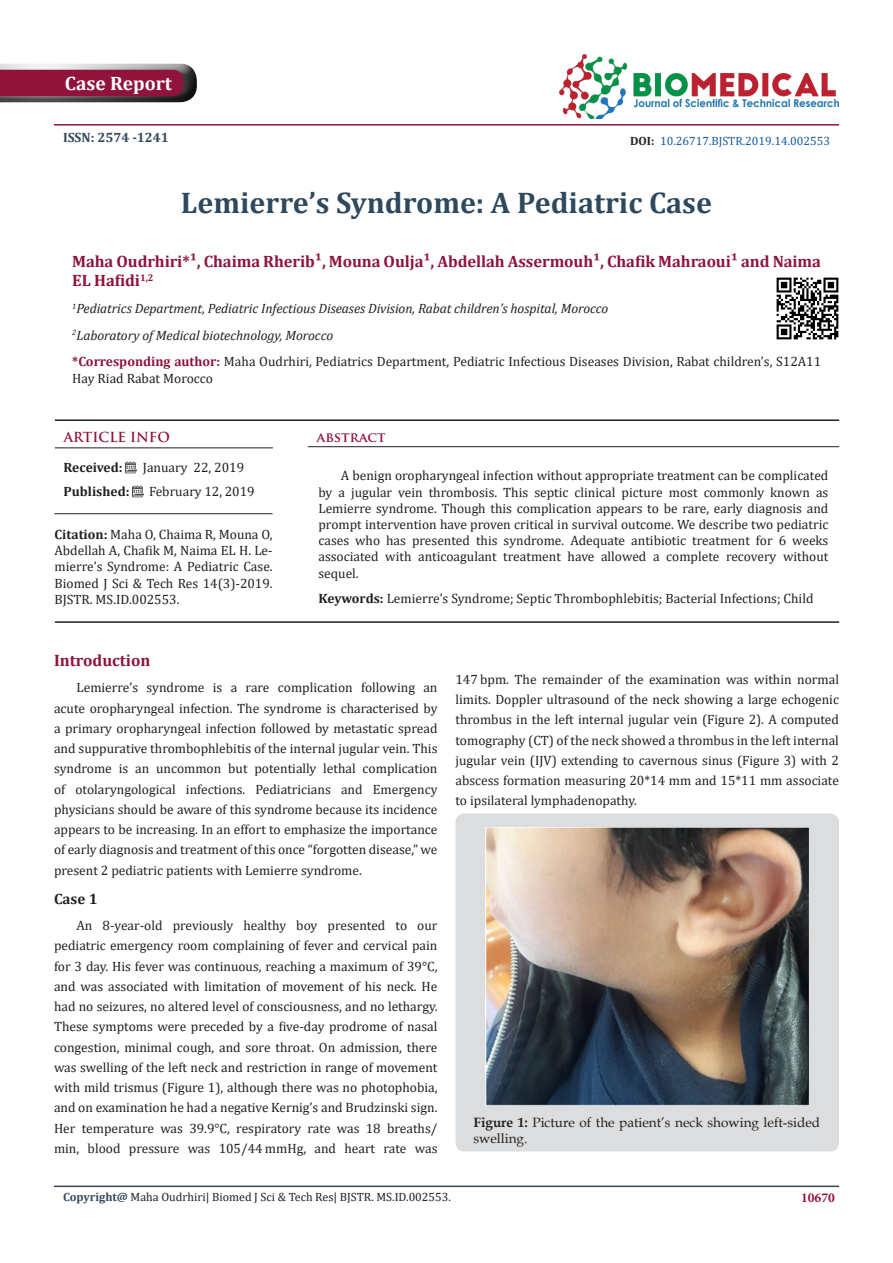
<style>
.page{position:relative;width:893px;height:1263px;background:#fff}
.page>*{position:absolute;margin:0;border:0;box-sizing:border-box;transform-origin:0 0}
.t1{font:700 30px "Cambria";color:#2e495e}
.t2{font:700 19.5px "Cambria";color:#fff}
.t3{font:700 16.5px/19.8px "Cambria";letter-spacing:-.005em;color:#8f133a}
.t4{font:700 15px "Cambria";color:#231f20}
.t5{font:13.5px/20.2px "Cambria";color:#231f20;text-align:justify}
.t6{font:italic 13.5px "Cambria";letter-spacing:-.005em;color:#231f20}
.t7{font:13.5px/16.2px "Book Antiqua";color:#231f20}
.t8{font:700 13.5px "Cambria";color:#231f20}
.t9{font:700 13.5px "Trajan Pro";color:#8f133a}
.t10{font:700 13.5px "Cambria";color:#34495e}
.t11{font:700 13.5px "Minion Pro";color:#8f133a}
.t12{font:12px "Cambria";color:#231f20}
.t13{font:12px "Cambria";color:#175d9e}
.s1{font-weight:700;color:#231f20}
.s2{font-weight:700;color:#8f133a}
.s3{font-weight:700}
.s4{font-weight:700;color:#34495e}
</style>
<div class="page">
<hr style="left:54px;top:1185px;width:785px;height:2px;background:#34495e">
<div style="left:0;top:66px;width:197px;height:39px;background:#231f20;opacity:.75"></div>
<svg style="left:0;top:63px;width:197px;height:39px;background:#8c3e57"></svg>
<img style="left:559px;top:54px;width:280px;height:64px">
<hr style="left:54px;top:124px;width:785px;height:2px;background:#8f133a">
<hr style="left:55px;top:621px;width:784px;height:2px;background:#231f20">
<svg style="left:125px;top:462px;width:12px;height:11px"></svg>
<svg style="left:132px;top:486px;width:12px;height:11px"></svg>
<hr style="left:55px;top:419px;width:784px;height:2px;background:#231f20">
<hr style="left:55px;top:447px;width:218px;height:1px;background:#231f20">
<hr style="left:308px;top:446px;width:531px;height:1px;background:#231f20">
<hr style="left:54px;top:513px;width:219px;height:1px;background:#231f20">
<div style="left:455px;top:813px;width:384px;height:338px;background:#dcdddf;border-radius:9px"></div>
<img style="left:486px;top:828px;width:323px;height:277px">
<img style="left:776px;top:277px;width:63px;height:63px">
<p class="t2" style="left:65px;top:70px;width:108px">Case Report</p>
<p class="t10" style="left:63px;top:127px;width:107px">ISSN: 2574 -1241</p>
<p class="t13" style="left:630px;top:134px;width:201px"><span class="s1">DOI:</span> 10.26717.BJSTR.2019.14.002553</p>
<p class="t1" style="left:181px;top:182px;width:532px">Lemierre’s Syndrome: A Pediatric Case</p>
<p class="t3" style="left:72px;top:250px;width:750px">Maha Oudrhiri*¹, Chaima Rherib¹, Mouna Oulja¹, Abdellah Assermouh¹, Chafik Mahraoui¹ and Naima<br>EL Hafidi<sup>1,2</sup></p>
<p class="t6" style="left:72px;top:299px;width:538px"><sup>1</sup>Pediatrics Department, Pediatric Infectious Diseases Division, Rabat children’s hospital, Morocco</p>
<p class="t6" style="left:72px;top:326px;width:262px"><sup>2</sup>Laboratory of Medical biotechnology, Morocco</p>
<p class="t5" style="left:72px;top:354px;width:750px;line-height:16.2px"><span class="s2">*Corresponding author:</span> Maha Oudrhiri, Pediatrics Department, Pediatric Infectious Diseases Division, Rabat children’s, S12A11<br>Hay Riad Rabat Morocco</p>
<p class="t9" style="left:64px;top:429px;width:108px">ARTICLE INFO</p>
<p class="t9" style="left:317px;top:428px;width:70px">abstract</p>
<p class="t5" style="left:318px;top:468px;width:511px;line-height:16.2px;text-indent:22px">A benign oropharyngeal infection without appropriate treatment can be complicated by a jugular vein thrombosis. This septic clinical picture most commonly known as Lemierre syndrome. Though this complication appears to be rare, early diagnosis and prompt intervention have proven critical in survival outcome. We describe two pediatric cases who has presented this syndrome. Adequate antibiotic treatment for 6 weeks associated with anticoagulant treatment have allowed a complete recovery without sequel.</p>
<p class="t5" style="left:318px;top:588px;width:497px"><span class="s3">Keywords:</span> Lemierre’s Syndrome; Septic Thrombophlebitis; Bacterial Infections; Child</p>
<p class="t8" style="left:64px;top:458px;width:60px">Received:</p>
<p class="t5" style="left:143px;top:457px;width:103px">January 22, 2019</p>
<p class="t8" style="left:64px;top:482px;width:67px">Published:</p>
<p class="t5" style="left:149px;top:481px;width:107px">February 12, 2019</p>
<p class="t5" style="left:55px;top:526px;width:220px;line-height:16.2px"><span class="s3">Citation:</span> Maha O, Chaima R, Mouna O, Abdellah A, Chafik M, Naima EL H. Le&shy;mierre’s Syndrome: A Pediatric Case.<br>Biomed J Sci &amp; Tech Res 14(3)-2019.<br>BJSTR. MS.ID.002553.</p>
<p class="t3" style="left:54px;top:650px;width:98px">Introduction</p>
<p class="t5" style="left:54px;top:677px;width:385px;text-indent:22px">Lemierre’s syndrome is a rare complication following an acute oropharyngeal infection. The syndrome is characterised by a primary oropharyngeal infection followed by metastatic spread and suppurative thrombophlebitis of the internal jugular vein. This syndrome is an uncommon but potentially lethal complication of otolaryngological infections. Pediatricians and Emergency physicians should be aware of this syndrome because its incidence appears to be increasing. In an effort to emphasize the importance of early diagnosis and treatment of this once “forgotten disease,” we present 2 pediatric patients with Lemierre syndrome.</p>
<p class="t4" style="left:54px;top:888px;width:45px">Case 1</p>
<p class="t5" style="left:54px;top:915px;width:385px;text-indent:22px">An 8-year-old previously healthy boy presented to our pediatric emergency room complaining of fever and cervical pain for 3 day. His fever was continuous, reaching a maximum of 39°C, and was associated with limitation of movement of his neck. He had no seizures, no altered level of consciousness, and no lethargy.<br>These symptoms were preceded by a five-day prodrome of nasal congestion, minimal cough, and sore throat. On admission, there was swelling of the left neck and restriction in range of movement with mild trismus (Figure 1), although there was no photophobia, and on examination he had a negative Kernig’s and Brudzinski sign.<br>Her temperature was 39.9°C, respiratory rate was 18 breaths/ min, blood pressure was 105/44 mmHg, and heart rate was</p>
<p class="t5" style="left:455px;top:669px;width:385px">147 bpm. The remainder of the examination was within normal limits. Doppler ultrasound of the neck showing a large echogenic thrombus in the left internal jugular vein (Figure 2). A computed tomography (CT) of the neck showed a thrombus in the left internal jugular vein (IJV) extending to cavernous sinus (Figure 3) with 2 abscess formation measuring 20*14 mm and 15*11 mm associate to ipsilateral lymphadenopathy.</p>
<p class="t7" style="left:473px;top:1114px;width:348px"><span class="s3">Figure 1:</span> Picture of the patient’s neck showing left-sided swelling.</p>
<p class="t12" style="left:63px;top:1190px;width:389px"><span class="s4">Copyright@</span> Maha Oudrhiri| Biomed J Sci &amp; Tech Res| BJSTR. MS.ID.002553.</p>
<p class="t11" style="left:801px;top:1188px;width:35px">10670</p>
</div>
